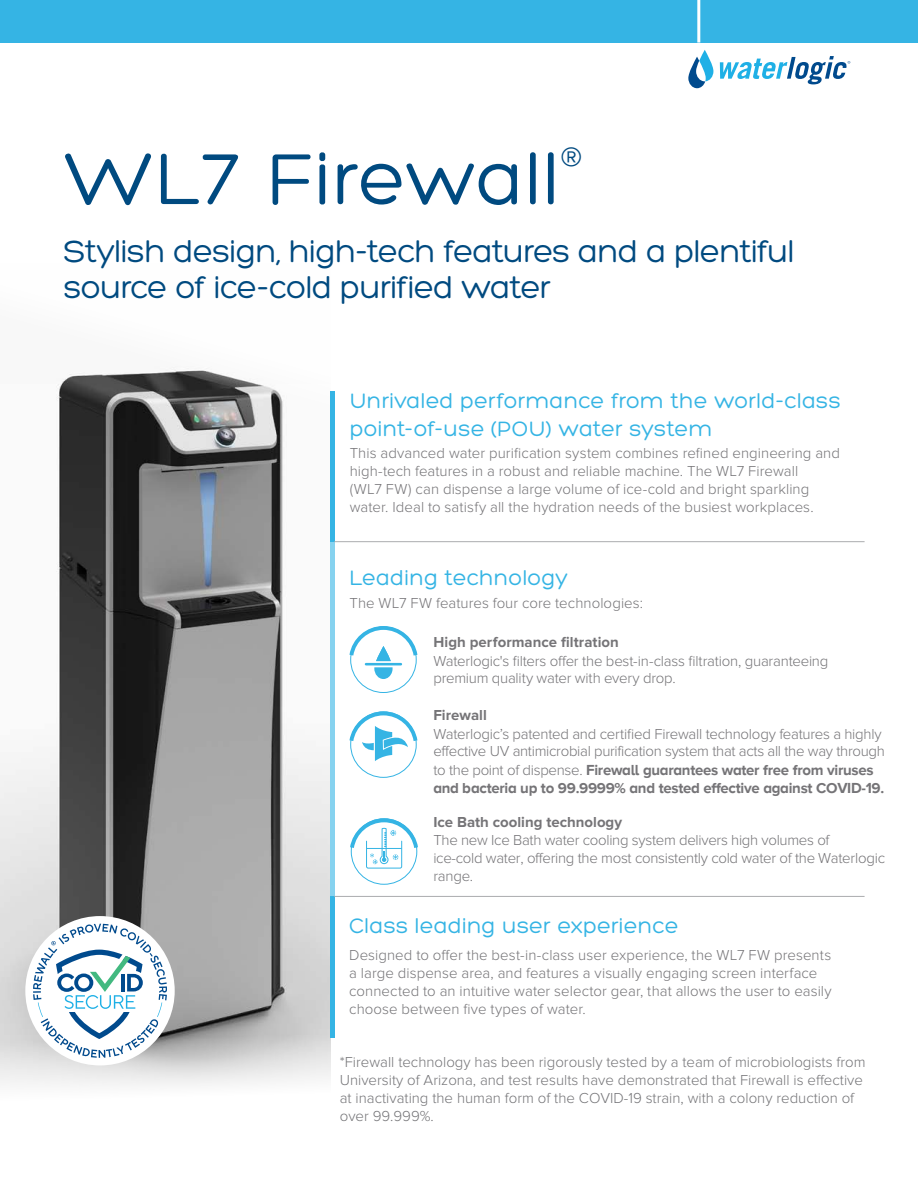
<style>
.page{position:relative;width:918px;height:1188px;background:#fff}
.page>*{position:absolute;margin:0;border:0;box-sizing:border-box;transform-origin:0 0}
.t1{font:78px "Hero";color:#004a80}
.t2{font:33px/36px "Hero";letter-spacing:-.02em;color:#004a80}
.t3{font:22.5px/28.2px "Hero";letter-spacing:.01em;color:#35b4e4}
.t4{font:300 15px/18px "Proxima Nova";color:#757477}
.t5{font:300 15px/17.9px "Proxima Nova";letter-spacing:-.02em;color:#757477}
.t6{font:300 15px/18px "Proxima Nova";color:#747477}
.t7{font:700 15px/17.9px "Proxima Nova Alt";letter-spacing:-.02em;color:#757477}
.t8{font:700 15px "Proxima Nova";color:#757477}
.s1{font-family:"Proxima Nova";font-weight:300}
</style>
<div class="page">
<img style="left:0;top:367px;width:330px;height:661px">
<svg style="left:0;top:1028px;width:335px;height:57px"></svg>
<div style="left:0;top:0;width:918px;height:43px;background:#35b4e4"></div>
<hr style="left:697px;top:0;width:3px;height:43px;background:#fff">
<div style="left:26px;top:917px;width:148px;height:148px;background:#fff;border-radius:50%"></div>
<svg style="left:33px;top:924px;width:134px;height:134px"></svg>
<hr style="left:330px;top:542px;width:4px;height:353px;background:#86d2ef">
<hr style="left:330px;top:391px;width:4px;height:151px;background:#35b4e4">
<hr style="left:330px;top:896px;width:4px;height:142px;background:#35b4e4">
<hr style="left:334px;top:541px;width:531px;height:1px;background:#abacae">
<hr style="left:334px;top:896px;width:531px;height:1px;background:#abacae">
<svg style="left:349px;top:626px;width:69px;height:53px"></svg>
<svg style="left:349px;top:711px;width:69px;height:50px"></svg>
<svg style="left:350px;top:818px;width:68px;height:51px"></svg>
<hr style="left:367px;top:848px;width:35px;height:1px;background:#35b4e4">
<svg style="left:688px;top:50px;width:25px;height:38px"></svg>
<svg style="left:720px;top:56px;width:130px;height:28px"></svg>
<h1 class="t1" style="left:64px;top:139px;width:520px">WL7 Firewall<sup>®</sup></h1>
<h2 class="t2" style="left:64px;top:233px;width:732px">Stylish design, high-tech features and a plentiful source of ice-cold purified water</h2>
<h3 class="t3" style="left:350px;top:387px;width:493px">Unrivaled performance from the world-class point-of-use (POU) water system</h3>
<p class="t4" style="left:350px;top:445px;width:492px">This advanced water purification system combines refined engineering and high-tech features in a robust and reliable machine. The WL7 Firewall<br>(WL7 FW) can dispense a large volume of ice-cold and bright sparkling water. Ideal to satisfy all the hydration needs of the busiest workplaces.</p>
<h3 class="t3" style="left:349px;top:564px;width:220px">Leading technology</h3>
<p class="t4" style="left:349px;top:594px;width:295px">The WL7 FW features four core technologies:</p>
<p class="t8" style="left:433px;top:634px;width:187px">High performance filtration</p>
<p class="t4" style="left:433px;top:652px;width:397px">Waterlogic's filters offer the best-in-class filtration, guaranteeing premium quality water with every drop.</p>
<p class="t8" style="left:433px;top:707px;width:55px">Firewall</p>
<p class="t5" style="left:433px;top:725px;width:453px">Waterlogic’s patented and certified Firewall technology features a highly effective UV antimicrobial purification system that acts all the way through</p>
<p class="t7" style="left:433px;top:761px;width:452px"><span class="s1">to the point of dispense.</span> Firewall guarantees water free from viruses and bacteria up to 99.9999% and tested effective against COVID-19.</p>
<p class="t8" style="left:433px;top:813px;width:190px">Ice Bath cooling technology</p>
<p class="t5" style="left:433px;top:831px;width:453px">The new Ice Bath water cooling system delivers high volumes of<br>ice-cold water, offering the most consistently cold water of the Waterlogic range.</p>
<h3 class="t3" style="left:349px;top:912px;width:331px">Class leading user experience</h3>
<p class="t4" style="left:349px;top:946px;width:484px">Designed to offer the best-in-class user experience, the WL7 FW presents a large dispense area, and features a visually engaging screen interface connected to an intuitive water selector gear, that allows the user to easily choose between five types of water.</p>
<p class="t6" style="left:340px;top:1053px;width:527px">*Firewall technology has been rigorously tested by a team of microbiologists from University of Arizona, and test results have demonstrated that Firewall is effective at inactivating the human form of the COVID-19 strain, with a colony reduction of over 99.999%.</p>
</div>
